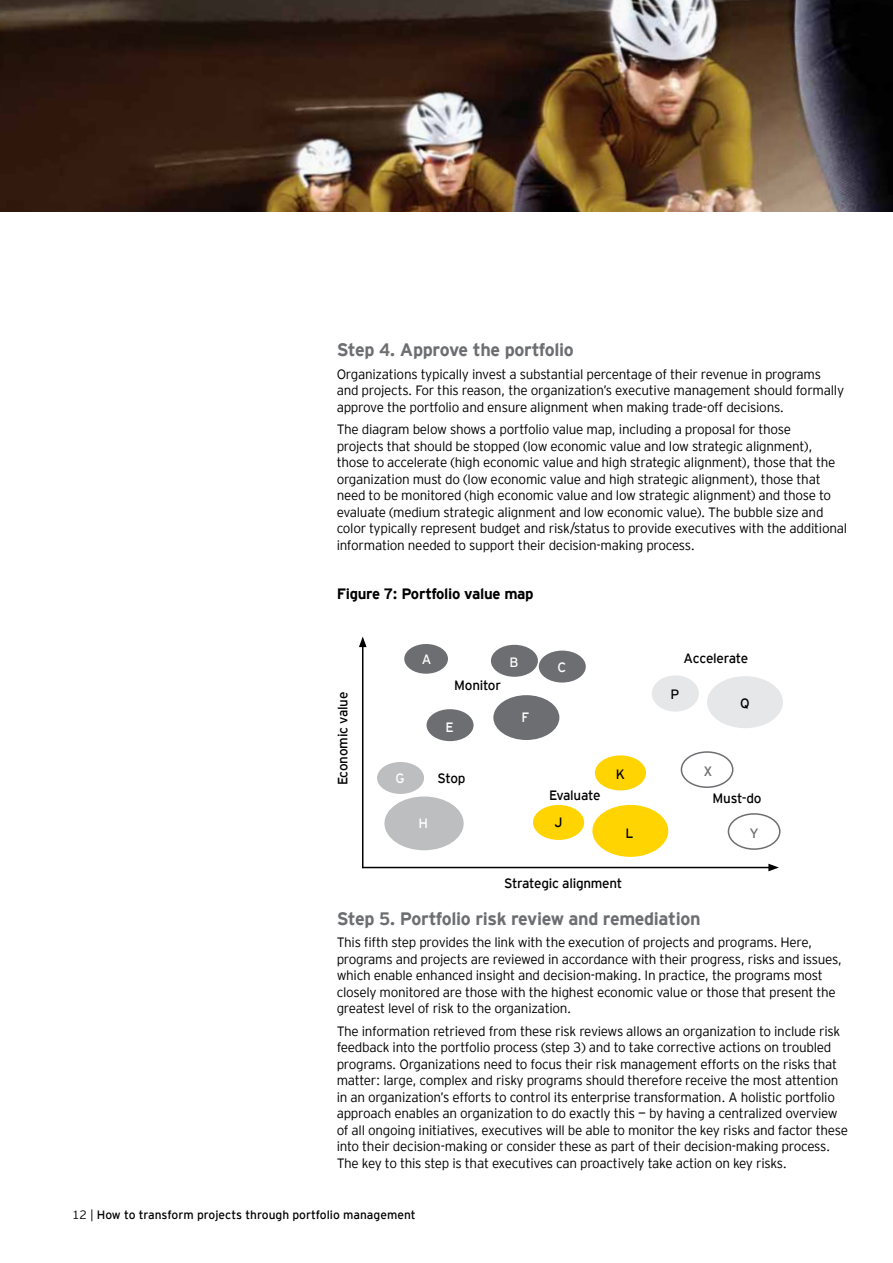
<style>
.page{position:relative;width:893px;height:1263px;background:#fff}
.page>*{position:absolute;margin:0;border:0;box-sizing:border-box;transform-origin:0 0}
.t1{font:700 18px "EY Interstate";letter-spacing:-.02em;color:#6d6e71}
.t2{font:700 15px "EY Interstate";letter-spacing:-.02em;color:#000}
.t3{font:300 13.5px/16.5px "EY Interstate";letter-spacing:-.02em;color:#000}
.t4{font:13.5px "EY Interstate";letter-spacing:-.02em;color:#000}
.t5{font:13.5px "EY Interstate";color:#fff}
.t6{font:13.5px "EY Interstate";color:#6d6e71}
.t7{font:12px "EY Interstate";color:#000}
.s1{font-weight:300}
</style>
<div class="page">
<img style="left:0;top:0;width:893px;height:212px">
<hr style="left:362px;top:645px;width:1px;height:223px;background:#000">
<svg style="left:359px;top:636px;width:8px;height:11px"></svg>
<hr style="left:362px;top:867px;width:409px;height:1px;background:#000">
<svg style="left:768px;top:864px;width:11px;height:7px"></svg>
<div style="left:404px;top:644px;width:44px;height:30px;background:#6d6e71;border-radius:50%"></div>
<div style="left:491px;top:645px;width:47px;height:32px;background:#6d6e71;border-radius:50%"></div>
<div style="left:539px;top:651px;width:47px;height:31px;background:#6d6e71;border-radius:50%"></div>
<div style="left:493px;top:695px;width:66px;height:45px;background:#6d6e71;border-radius:50%"></div>
<div style="left:427px;top:709px;width:47px;height:32px;background:#6d6e71;border-radius:50%"></div>
<div style="left:377px;top:762px;width:47px;height:32px;background:#bcbec0;border-radius:50%"></div>
<div style="left:384px;top:796px;width:80px;height:54px;background:#bcbec0;border-radius:50%"></div>
<div style="left:652px;top:675px;width:47px;height:37px;background:#e6e7e8;border-radius:50%"></div>
<div style="left:707px;top:676px;width:76px;height:52px;background:#e6e7e8;border-radius:50%"></div>
<div style="left:592px;top:805px;width:76px;height:52px;background:#ffd400;border-radius:50%"></div>
<div style="left:595px;top:755px;width:51px;height:35px;background:#ffd400;border-radius:50%"></div>
<div style="left:533px;top:805px;width:51px;height:35px;background:#ffd400;border-radius:50%"></div>
<div style="left:681px;top:751px;width:52px;height:37px;border:2px solid #6d6e71;border-radius:50%"></div>
<div style="left:728px;top:813px;width:52px;height:37px;border:2px solid #6d6e71;border-radius:50%"></div>
<h1 class="t1" style="left:337px;top:337px;width:239px">Step 4. Approve the portfolio</h1>
<p class="t3" style="left:337px;top:365px;width:509px">Organizations typically invest a substantial percentage of their revenue in programs and projects. For this reason, the organization’s executive management should formally approve the portfolio and ensure alignment when making trade-off decisions.</p>
<p class="t3" style="left:337px;top:420px;width:512px">The diagram below shows a portfolio value map, including a proposal for those<br>projects that should be stopped (low economic value and low strategic alignment), those to accelerate (high economic value and high strategic alignment), those that the organization must do (low economic value and high strategic alignment), those that need to be monitored (high economic value and low strategic alignment) and those to evaluate (medium strategic alignment and low economic value). The bubble size and color typically represent budget and risk/status to provide executives with the additional information needed to support their decision-making process.</p>
<p class="t2" style="left:337px;top:583px;width:199px">Figure 7: Portfolio value map</p>
<p class="t4" style="left:333px;top:785px;width:95px;rotate:-90deg">Economic value</p>
<p class="t5" style="left:422px;top:650px;width:11px">A</p>
<p class="t5" style="left:509px;top:652px;width:11px">B</p>
<p class="t4" style="left:454px;top:676px;width:48px">Monitor</p>
<p class="t5" style="left:445px;top:717px;width:10px">E</p>
<p class="t5" style="left:522px;top:708px;width:9px">F</p>
<p class="t5" style="left:396px;top:769px;width:11px">G</p>
<p class="t4" style="left:438px;top:769px;width:29px">Stop</p>
<p class="t5" style="left:418px;top:814px;width:11px">H</p>
<p class="t5" style="left:557px;top:657px;width:10px">C</p>
<p class="t4" style="left:684px;top:648px;width:66px">Accelerate</p>
<p class="t4" style="left:670px;top:684px;width:10px">P</p>
<p class="t4" style="left:616px;top:764px;width:11px">K</p>
<p class="t6" style="left:703px;top:761px;width:10px">X</p>
<p class="t4" style="left:740px;top:693px;width:11px">Q</p>
<p class="t4" style="left:549px;top:786px;width:53px">Evaluate</p>
<p class="t4" style="left:713px;top:789px;width:51px">Must-do</p>
<p class="t4" style="left:554px;top:813px;width:10px">J</p>
<p class="t4" style="left:625px;top:823px;width:10px">L</p>
<p class="t6" style="left:749px;top:823px;width:11px">Y</p>
<p class="t4" style="left:504px;top:874px;width:120px">Strategic alignment</p>
<h1 class="t1" style="left:337px;top:905px;width:366px">Step 5. Portfolio risk review and remediation</h1>
<p class="t3" style="left:337px;top:933px;width:507px">This fifth step provides the link with the execution of projects and programs. Here, programs and projects are reviewed in accordance with their progress, risks and issues, which enable enhanced insight and decision-making. In practice, the programs most closely monitored are those with the highest economic value or those that present the greatest level of risk to the organization.</p>
<p class="t3" style="left:337px;top:1022px;width:513px">The information retrieved from these risk reviews allows an organization to include risk feedback into the portfolio process (step 3) and to take corrective actions on troubled programs. Organizations need to focus their risk management efforts on the risks that matter: large, complex and risky programs should therefore receive the most attention in an organization’s efforts to control its enterprise transformation. A holistic portfolio approach enables an organization to do exactly this — by having a centralized overview of all ongoing initiatives, executives will be able to monitor the key risks and factor these into their decision-making or consider these as part of their decision-making process.<br>The key to this step is that executives can proactively take action on key risks.</p>
<p class="t7" style="left:72px;top:1206px;width:345px"><span class="s1">12 |</span> How to transform projects through portfolio management</p>
</div>
